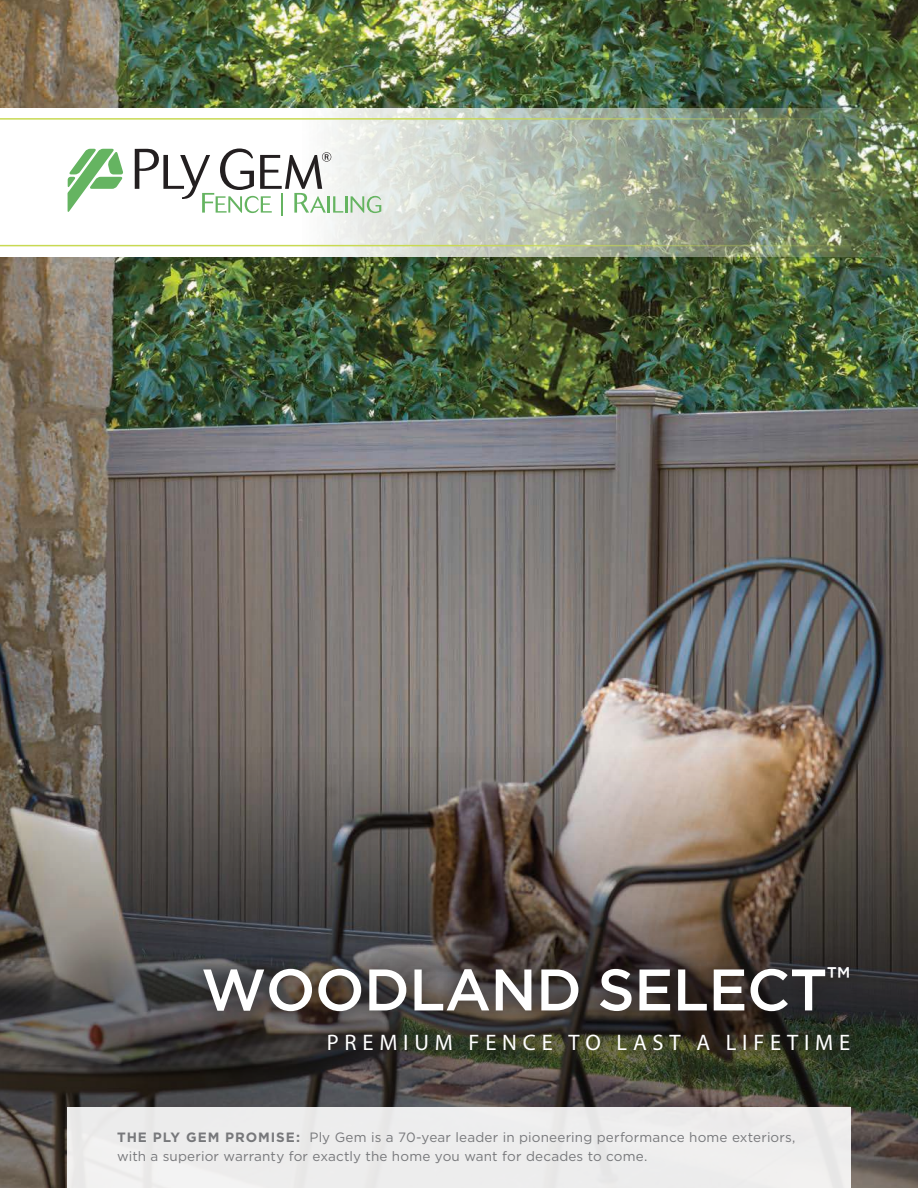
<style>
.page{position:relative;width:918px;height:1188px;background:#fff}
.page>*{position:absolute;margin:0;border:0;box-sizing:border-box;transform-origin:0 0}
.t1{font:500 58.5px "Gotham";letter-spacing:-.01em;color:#fff}
.t2{font:22.5px "Myriad Pro";letter-spacing:.26em;color:#fff}
.t3{font:13.5px/19.5px "Gotham";letter-spacing:.015em;color:#77787b}
.s1{font-weight:700}
</style>
<div class="page">
<img style="left:0;top:0;width:918px;height:743px">
<img style="left:0;top:743px;width:918px;height:445px">
<div style="left:183px;top:945px;width:688px;height:128px;background:#231f20;opacity:.75"></div>
<img style="left:0;top:108px;width:918px;height:148px">
<hr style="left:0;top:118px;width:872px;height:2px;background:#c8d952">
<hr style="left:0;top:245px;width:872px;height:1px;background:#c8d952">
<svg style="left:68px;top:149px;width:55px;height:63px"></svg>
<hr style="left:281px;top:193px;width:2px;height:22px;background:#65b461">
<svg style="left:135px;top:149px;width:246px;height:64px"></svg>
<div style="left:68px;top:1107px;width:783px;height:81px;background:#ededed"></div>
<h1 class="t1" style="left:201px;top:964px;width:651px">WOODLAND SELECT<sup>™</sup></h1>
<h2 class="t2" style="left:327px;top:1034px;width:525px">PREMIUM FENCE TO LAST A LIFETIME</h2>
<p class="t3" style="left:117px;top:1128px;width:680px"><span class="s1">THE PLY GEM PROMISE:</span> Ply Gem is a 70-year leader in pioneering performance home exteriors, with a superior warranty for exactly the home you want for decades to come.</p>
</div>
